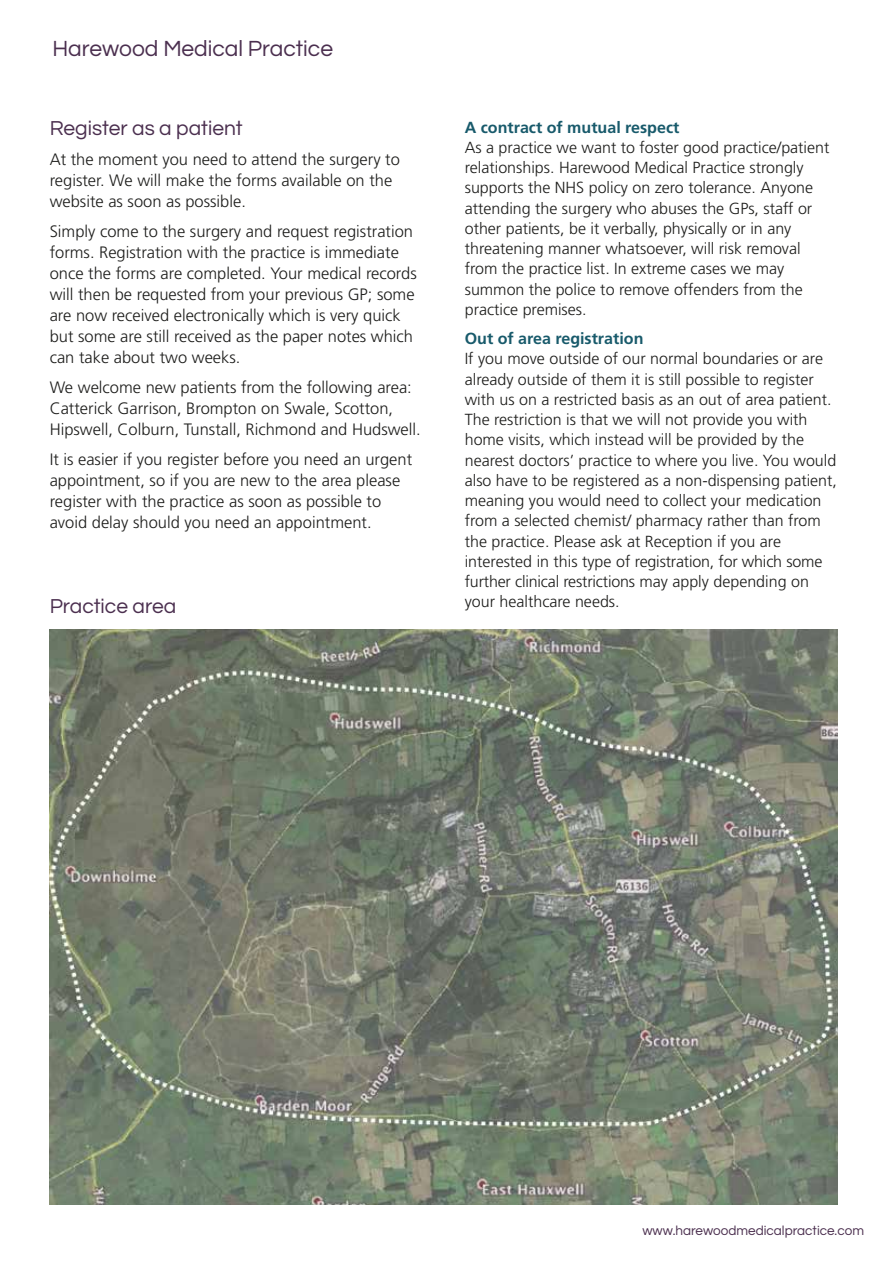
<style>
.page{position:relative;width:893px;height:1263px;background:#fff}
.page>*{position:absolute;margin:0;border:0;box-sizing:border-box;transform-origin:0 0}
.t1{font:22.8px "Questrial";color:#4b2f4f}
.t2{font:21px "Questrial";color:#4b2f4f}
.t3{font:300 16.5px/21px "Frutiger LT Std";color:#1d1d1b}
.t4{font:300 16.05px/20.2px "Frutiger LT Std";color:#1d1d1b}
.t5{font:700 16.05px "Frutiger LT Std";color:#185a6b}
.t6{font:13.5px "Questrial";color:#4b2f4f}
</style>
<div class="page">
<img style="left:50px;top:630px;width:787px;height:574px">
<h1 class="t1" style="left:52px;top:37px;width:282px">Harewood Medical Practice</h1>
<h2 class="t2" style="left:50px;top:118px;width:194px">Register as a patient</h2>
<p class="t3" style="left:50px;top:149px;width:352px">At the moment you need to attend the surgery to register. We will make the forms available on the website as soon as possible.</p>
<p class="t3" style="left:50px;top:221px;width:369px">Simply come to the surgery and request registration forms. Registration with the practice is immediate once the forms are completed. Your medical records will then be requested from your previous GP; some are now received electronically which is very quick but some are still received as the paper notes which can take about two weeks.</p>
<p class="t3" style="left:50px;top:377px;width:373px">We welcome new patients from the following area:<br>Catterick Garrison, Brompton on Swale, Scotton,<br>Hipswell, Colburn, Tunstall, Richmond and Hudswell.</p>
<p class="t3" style="left:50px;top:449px;width:364px">It is easier if you register before you need an urgent appointment, so if you are new to the area please register with the practice as soon as possible to avoid delay should you need an appointment.</p>
<h2 class="t2" style="left:50px;top:595px;width:128px">Practice area</h2>
<p class="t5" style="left:465px;top:118px;width:216px">A contract of mutual respect</p>
<p class="t4" style="left:465px;top:137px;width:366px">As a practice we want to foster good practice/patient relationships. Harewood Medical Practice strongly supports the NHS policy on zero tolerance. Anyone attending the surgery who abuses the GPs, staff or other patients, be it verbally, physically or in any threatening manner whatsoever, will risk removal from the practice list. In extreme cases we may summon the police to remove offenders from the practice premises.</p>
<p class="t5" style="left:465px;top:329px;width:180px">Out of area registration</p>
<p class="t4" style="left:465px;top:349px;width:374px">If you move outside of our normal boundaries or are already outside of them it is still possible to register with us on a restricted basis as an out of area patient.<br>The restriction is that we will not provide you with home visits, which instead will be provided by the nearest doctors’ practice to where you live. You would also have to be registered as a non-dispensing patient, meaning you would need to collect your medication from a selected chemist/ pharmacy rather than from the practice. Please ask at Reception if you are interested in this type of registration, for which some further clinical restrictions may apply depending on your healthcare needs.</p>
<p class="t6" style="left:642px;top:1223px;width:223px">www.harewoodmedicalpractice.com</p>
</div>
